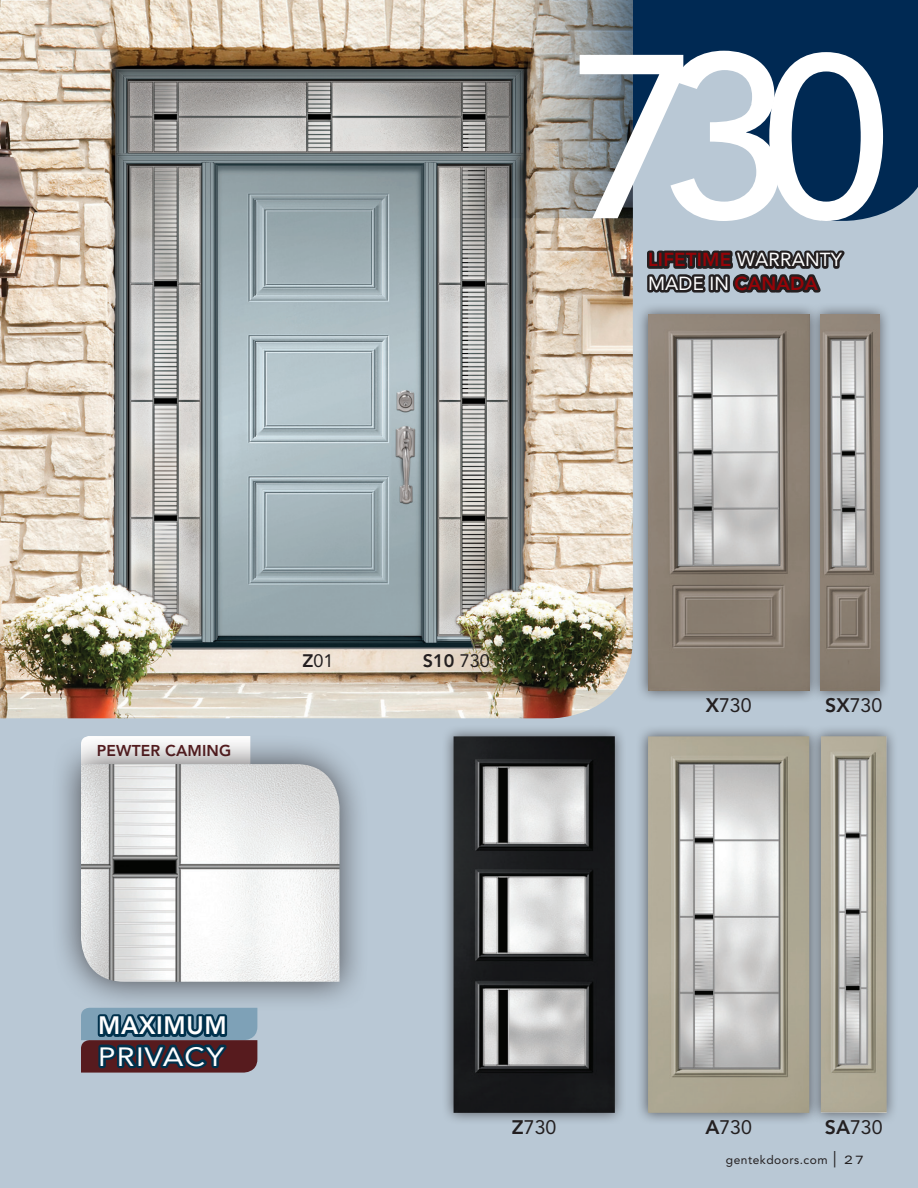
<style>
.page{position:relative;width:918px;height:1188px;background:#b9c8d5}
.page>*{position:absolute;margin:0;border:0;box-sizing:border-box;transform-origin:0 0}
.t1{font:500 230.7px "Avenir";color:#fff}
.t2{font:26.25px "Avenir";letter-spacing:.04em;color:#fff;scale:1.12 1}
.t3{font:800 25.05px "Avenir";letter-spacing:.025em;color:#fff;scale:.96 1}
.t4{font:19.5px "Avenir";color:#231f20}
.t5{font:800 18.75px/23.7px "Avenir";letter-spacing:.01em;color:#940408}
.t6{font:800 18px "Avenir";color:#231f20}
.t7{font:18px "Avenir";color:#231f20}
.t8{font:800 15.6px "Avenir";letter-spacing:.01em;color:#571b1e}
.t9{font:12px "Avenir";letter-spacing:.04em;color:#231f20}
.s1{font-weight:400;color:#fff}
.s2{font-weight:800}
.s3{font-weight:400}
.s4{font-family:"Univers";font-stretch:expanded;font-size:21.6px}
.s5{font-family:"Univers";font-stretch:expanded}
</style>
<div class="page">
<div style="left:636px;top:724px;width:185px;height:401px;background:#231f20;opacity:.65"></div>
<img style="left:648px;top:736px;width:160px;height:377px">
<div style="left:441px;top:724px;width:186px;height:401px;background:#231f20;opacity:.65"></div>
<img style="left:454px;top:736px;width:161px;height:377px">
<div style="left:808px;top:724px;width:91px;height:401px;background:#231f20;opacity:.65"></div>
<img style="left:821px;top:736px;width:66px;height:377px">
<div style="left:636px;top:302px;width:185px;height:401px;background:#231f20;opacity:.65"></div>
<img style="left:648px;top:314px;width:160px;height:377px">
<div style="left:808px;top:302px;width:83px;height:401px;background:#231f20;opacity:.65"></div>
<img style="left:821px;top:314px;width:58px;height:377px">
<img style="left:0;top:0;width:633px;height:718px">
<svg style="left:633px;top:0;width:285px;height:221px;fill:#002953"></svg>
<img style="left:459px;top:0;width:174px;height:218px">
<div style="left:51px;top:734px;width:319px;height:278px;background:#231f20;opacity:.75"></div>
<img style="left:81px;top:764px;width:258px;height:218px">
<svg style="left:81px;top:990px;width:176px;height:83px;background:#566272"></svg>
<svg style="left:645px;top:220px;width:206px;height:91px"></svg>
<h1 class="t1" style="left:570px;top:5px;width:323px">730</h1>
<p class="t5" style="left:648px;top:248px;width:195px">LIFETIME <span class="s1">WARRANTY<br>MADE IN</span> CANADA</p>
<p class="t8" style="left:97px;top:741px;width:136px">PEWTER CAMING</p>
<p class="t7" style="left:302px;top:650px;width:33px"><span class="s2">Z</span>01</p>
<p class="t6" style="left:423px;top:650px;width:68px">S10 <span class="s3">730</span></p>
<p class="t4" style="left:706px;top:694px;width:47px"><span class="s2">X</span>730</p>
<p class="t4" style="left:825px;top:694px;width:59px"><span class="s2">SX</span>730</p>
<h3 class="t3" style="left:98px;top:1011px;width:135px">MAXIMUM</h3>
<h2 class="t2" style="left:98px;top:1041px;width:114px">PRIVACY</h2>
<p class="t4" style="left:512px;top:1116px;width:46px"><span class="s2">Z</span>730</p>
<p class="t4" style="left:705px;top:1116px;width:48px"><span class="s2">A</span>730</p>
<p class="t4" style="left:825px;top:1116px;width:59px"><span class="s2">SA</span>730</p>
<p class="t9" style="left:726px;top:1153px;width:140px">gentekdoors.com <span class="s4">|</span> <span class="s5">27</span></p>
</div>
